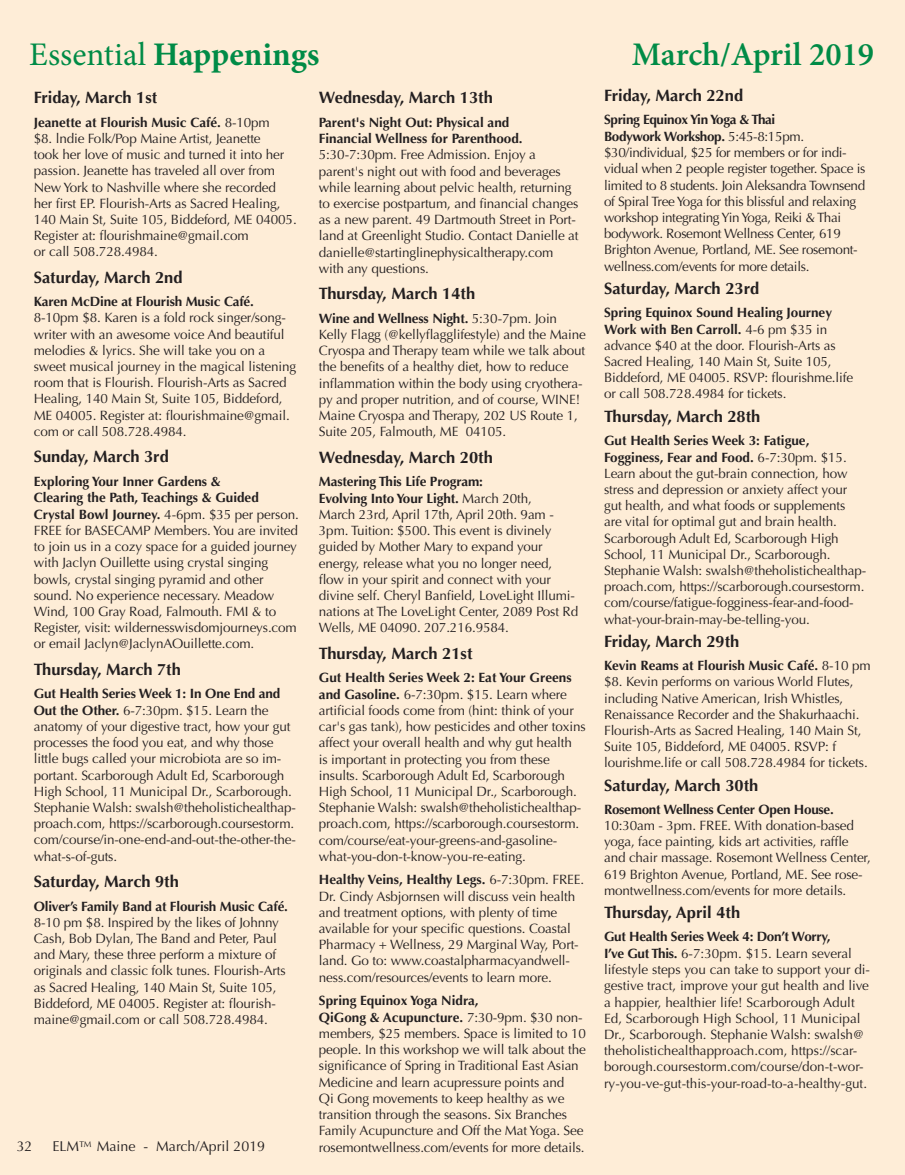
<style>
.page{position:relative;width:905px;height:1175px;background:#fff}
.page>*{position:absolute;margin:0;border:0;box-sizing:border-box;transform-origin:0 0}
.t1{font:700 33px "Minion Pro";letter-spacing:-.005em;color:#008b46}
.t2{font:600 33px "Minion Pro";letter-spacing:-.005em;color:#008b46}
.t3{font:700 16.5px "Optima";color:#231f20}
.t4{font:14.25px "Optima";color:#231f20}
.t5{font:13.5px/16.2px "Optima";letter-spacing:-.01em;color:#231f20}
.t6{font:700 13.5px/16.5px "Optima";letter-spacing:-.01em;color:#231f20}
.s1{font-weight:400}
.s2{font-weight:700}
</style>
<div class="page">
<div style="left:0;top:0;width:904px;height:1174px;background:#feedd7"></div>
<h1 class="t1" style="left:29px;top:31px;width:292px"><span class="s1">Essential</span> Happenings</h1>
<h1 class="t2" style="left:632px;top:32px;width:244px">March/April 2019</h1>
<p class="t3" style="left:34px;top:88px;width:125px">Friday, March 1st</p>
<p class="t5" style="left:34px;top:114px;width:264px"><span class="s2">Jeanette at Flourish Music Café.</span> 8-10pm<br>$8. lndie Folk/Pop Maine Artist, Jeanette<br>took her love of music and turned it into her passion. Jeanette has traveled all over from New York to Nashville where she recorded her first EP. Flourish-Arts as Sacred Healing, 140 Main St, Suite 105, Biddeford, ME 04005.<br>Register at: flourishmaine@gmail.com<br>or call 508.728.4984.</p>
<p class="t3" style="left:34px;top:268px;width:150px">Saturday, March 2nd</p>
<p class="t6" style="left:34px;top:293px;width:222px">Karen McDine at Flourish Music Café.</p>
<p class="t5" style="left:34px;top:310px;width:264px">8-10pm $8. Karen is a fold rock singer/song&shy;writer with an awesome voice And beautiful melodies &amp; lyrics. She will take you on a sweet musical journey in the magical listening room that is Flourish. Flourish-Arts as Sacred Healing, 140 Main St, Suite 105, Biddeford, ME 04005. Register at: flourishmaine@gmail. com or call 508.728.4984.</p>
<p class="t3" style="left:34px;top:447px;width:137px">Sunday, March 3rd</p>
<p class="t5" style="left:34px;top:473px;width:266px"><span class="s2">Exploring Your Inner Gardens &amp;<br>Clearing the Path, Teachings &amp; Guided Crystal Bowl Journey.</span> 4-6pm. $35 per person.<br>FREE for BASECAMP Members. You are invited to join us in a cozy space for a guided journey with Jaclyn Ouillette using crystal singing bowls, crystal singing pyramid and other sound. No experience necessary. Meadow Wind, 100 Gray Road, Falmouth. FMI &amp; to Register, visit: wildernesswisdomjourneys.com or email Jaclyn@JaclynAOuillette.com.</p>
<p class="t3" style="left:34px;top:659px;width:149px">Thursday, March 7th</p>
<p class="t5" style="left:34px;top:685px;width:264px"><span class="s2">Gut Health Series Week 1: In One End and Out the Other.</span> 6-7:30pm. $15. Learn the anatomy of your digestive tract, how your gut processes the food you eat, and why those little bugs called your microbiota are so im&shy;portant. Scarborough Adult Ed, Scarborough High School, 11 Municipal Dr., Scarborough.<br>Stephanie Walsh: swalsh@theholistichealthap&shy;proach.com, https://scarborough.coursestorm. com/course/in-one-end-and-out-the-other-the&shy;what-s-of-guts.</p>
<p class="t3" style="left:34px;top:872px;width:147px">Saturday, March 9th</p>
<p class="t6" style="left:34px;top:898px;width:256px">Oliver’s Family Band at Flourish Music Café.</p>
<p class="t5" style="left:34px;top:914px;width:253px">8-10 pm $8. Inspired by the likes of Johnny Cash, Bob Dylan, The Band and Peter, Paul and Mary, these three perform a mixture of originals and classic folk tunes. Flourish-Arts as Sacred Healing, 140 Main St, Suite 105, Biddeford, ME 04005. Register at: flourish&shy;maine@gmail.com or call 508.728.4984.</p>
<p class="t4" style="left:17px;top:1138px;width:17px">32</p>
<p class="t4" style="left:52px;top:1138px;width:214px">ELM™ Maine - March/April 2019</p>
<p class="t3" style="left:319px;top:88px;width:175px">Wednesday, March 13th</p>
<p class="t6" style="left:319px;top:114px;width:205px">Parent's Night Out: Physical and<br>Financial Wellness for Parenthood.</p>
<p class="t5" style="left:319px;top:147px;width:261px">5:30-7:30pm. Free Admission. Enjoy a parent's night out with food and beverages while learning about pelvic health, returning to exercise postpartum, and financial changes as a new parent. 49 Dartmouth Street in Port&shy;land at Greenlight Studio. Contact Danielle at danielle@startinglinephysicaltherapy.com with any questions.</p>
<p class="t3" style="left:319px;top:284px;width:158px">Thursday, March 14th</p>
<p class="t5" style="left:319px;top:310px;width:268px"><span class="s2">Wine and Wellness Night.</span> 5:30-7pm. Join Kelly Flagg (@kellyflagglifestyle) and the Maine Cryospa and Therapy team while we talk about the benefits of a healthy diet, how to reduce inflammation within the body using cryothera&shy;py and proper nutrition, and of course, WINE!<br>Maine Cryospa and Therapy, 202 US Route 1, Suite 205, Falmouth, ME 04105.</p>
<p class="t3" style="left:319px;top:448px;width:175px">Wednesday, March 20th</p>
<p class="t5" style="left:319px;top:474px;width:261px"><span class="s2">Mastering This Life Program:<br>Evolving Into Your Light.</span> March 20th,<br>March 23rd, April 17th, April 20th. 9am - 3pm. Tuition: $500. This event is divinely guided by Mother Mary to expand your energy, release what you no longer need, flow in your spirit and connect with your divine self. Cheryl Banfield, LoveLight Illumi&shy;nations at The LoveLight Center, 2089 Post Rd Wells, ME 04090. 207.216.9584.</p>
<p class="t3" style="left:319px;top:644px;width:155px">Thursday, March 21st</p>
<p class="t5" style="left:319px;top:669px;width:268px"><span class="s2">Gut Health Series Week 2: Eat Your Greens and Gasoline.</span> 6-7:30pm. $15. Learn where artificial foods come from (hint: think of your car's gas tank), how pesticides and other toxins affect your overall health and why gut health<br>is important in protecting you from these insults. Scarborough Adult Ed, Scarborough High School, 11 Municipal Dr., Scarborough.<br>Stephanie Walsh: swalsh@theholistichealthap&shy;proach.com, https://scarborough.coursestorm. com/course/eat-your-greens-and-gasoline&shy;what-you-don-t-know-you-re-eating.</p>
<p class="t5" style="left:319px;top:872px;width:267px"><span class="s2">Healthy Veins, Healthy Legs.</span> 6-7:30pm. FREE.<br>Dr. Cindy Asbjornsen will discuss vein health and treatment options, with plenty of time available for your specific questions. Coastal Pharmacy + Wellness, 29 Marginal Way, Port&shy;land. Go to: www.coastalpharmacyandwell&shy;ness.com/resources/events to learn more.</p>
<p class="t5" style="left:319px;top:992px;width:269px"><span class="s2">Spring Equinox Yoga Nidra,<br>QiGong &amp; Acupuncture.</span> 7:30-9pm. $30 non&shy;members, $25 members. Space is limited to 10 people. In this workshop we will talk about the significance of Spring in Traditional East Asian Medicine and learn acupressure points and<br>Qi Gong movements to keep healthy as we transition through the seasons. Six Branches Family Acupuncture and Off the Mat Yoga. See rosemontwellness.com/events for more details.</p>
<p class="t3" style="left:604px;top:86px;width:141px">Friday, March 22nd</p>
<p class="t5" style="left:604px;top:112px;width:263px"><span class="s2">Spring Equinox Yin Yoga &amp; Thai<br>Bodywork Workshop.</span> 5:45-8:15pm. $30/individual, $25 for members or for indi&shy;vidual when 2 people register together. Space is limited to 8 students. Join Aleksandra Townsend of Spiral Tree Yoga for this blissful and relaxing workshop integrating Yin Yoga, Reiki &amp; Thai bodywork. Rosemont Wellness Center, 619<br>Brighton Avenue, Portland, ME. See rosemont&shy;wellness.com/events for more details.</p>
<p class="t3" style="left:604px;top:279px;width:157px">Saturday, March 23rd</p>
<p class="t5" style="left:604px;top:305px;width:250px"><span class="s2">Spring Equinox Sound Healing Journey Work with Ben Carroll.</span> 4-6 pm $35 in advance $40 at the door. Flourish-Arts as Sacred Healing, 140 Main St, Suite 105, Biddeford, ME 04005. RSVP: flourishme.life or call 508.728.4984 for tickets.</p>
<p class="t3" style="left:604px;top:406px;width:158px">Thursday, March 28th</p>
<p class="t5" style="left:604px;top:432px;width:264px"><span class="s2">Gut Health Series Week 3: Fatigue, Fogginess, Fear and Food.</span> 6-7:30pm. $15.<br>Learn about the gut-brain connection, how stress and depression or anxiety affect your gut health, and what foods or supplements are vital for optimal gut and brain health.<br>Scarborough Adult Ed, Scarborough High School, 11 Municipal Dr., Scarborough.<br>Stephanie Walsh: swalsh@theholistichealthap&shy;proach.com, https://scarborough.coursestorm. com/course/fatigue-fogginess-fear-and-food&shy;what-your-brain-may-be-telling-you.</p>
<p class="t3" style="left:604px;top:631px;width:137px">Friday, March 29th</p>
<p class="t5" style="left:604px;top:657px;width:268px"><span class="s2">Kevin Reams at Flourish Music Café.</span> 8-10 pm $8. Kevin performs on various World Flutes, including Native American, Irish Whistles, Renaissance Recorder and the Shakurhaachi.<br>Flourish-Arts as Sacred Healing, 140 Main St, Suite 105, Biddeford, ME 04005. RSVP: f lourishme.life or call 508.728.4984 for tickets.</p>
<p class="t3" style="left:604px;top:775px;width:156px">Saturday, March 30th</p>
<p class="t6" style="left:604px;top:801px;width:231px">Rosemont Wellness Center Open House.</p>
<p class="t5" style="left:604px;top:817px;width:268px">10:30am - 3pm. FREE. With donation-based yoga, face painting, kids art activities, raffle and chair massage. Rosemont Wellness Center, 619 Brighton Avenue, Portland, ME. See rose&shy;montwellness.com/events for more details.</p>
<p class="t3" style="left:604px;top:903px;width:138px">Thursday, April 4th</p>
<p class="t5" style="left:604px;top:929px;width:267px"><span class="s2">Gut Health Series Week 4: Don’t Worry,<br>I’ve Gut This.</span> 6-7:30pm. $15. Learn several lifestyle steps you can take to support your di&shy;gestive tract, improve your gut health and live a happier, healthier life! Scarborough Adult Ed, Scarborough High School, 11 Municipal Dr., Scarborough. Stephanie Walsh: swalsh@ theholistichealthapproach.com, https://scar&shy;borough.coursestorm.com/course/don-t-wor&shy;ry-you-ve-gut-this-your-road-to-a-healthy-gut.</p>
</div>
